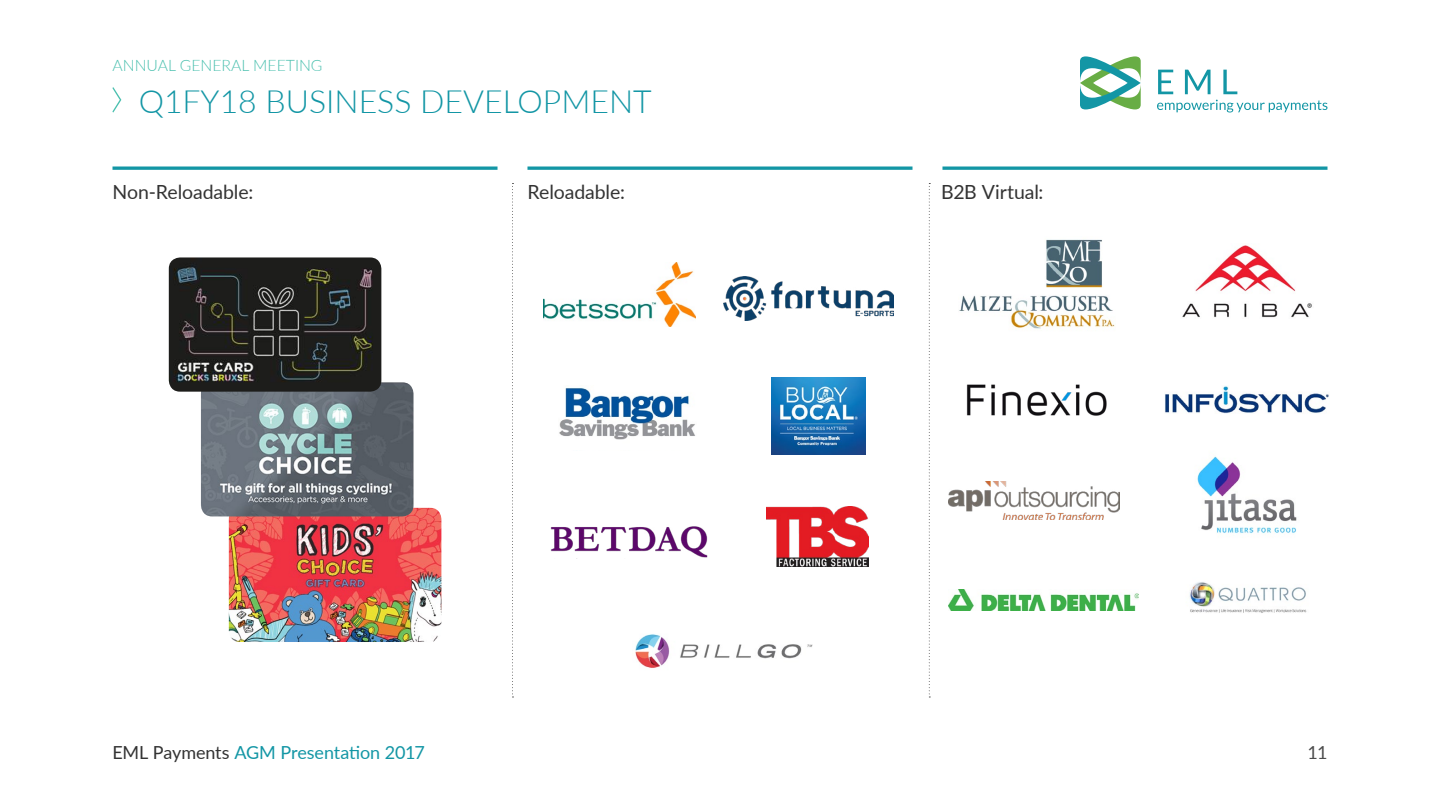
<style>
.page{position:relative;width:1440px;height:810px;background:#fff}
.page>*{position:absolute;margin:0;border:0;box-sizing:border-box;transform-origin:0 0}
.t1{font:300 32.03px "Lato";color:#1396a5}
.t2{font:19.5px "Lato";letter-spacing:-.005em;color:#333}
.t3{font:18px "Lato";letter-spacing:-.01em;color:#1396a5}
.t4{font:18px "Lato";color:#4d4d4d}
.t5{font:300 15.75px "Lato";color:#4bc0af}
.s1{color:#333}
</style>
<div class="page">
<svg style="left:1080px;top:56px;width:61px;height:53px"></svg>
<svg style="left:1158px;top:70px;width:15px;height:24px"></svg>
<svg style="left:1185px;top:70px;width:26px;height:24px"></svg>
<svg style="left:1223px;top:70px;width:14px;height:24px"></svg>
<svg style="left:1157px;top:100px;width:170px;height:13px"></svg>
<svg style="left:112px;top:87px;width:9px;height:26px"></svg>
<svg style="left:512px;top:183px;width:1px;height:514px"></svg>
<svg style="left:929px;top:183px;width:1px;height:514px"></svg>
<hr style="left:112px;top:167px;width:386px;height:3px;background:#1396a5">
<hr style="left:527px;top:167px;width:386px;height:3px;background:#1396a5">
<hr style="left:942px;top:167px;width:385px;height:3px;background:#1396a5">
<img style="left:229px;top:508px;width:212px;height:134px">
<img style="left:201px;top:382px;width:213px;height:134px">
<img style="left:169px;top:257px;width:212px;height:135px">
<img style="left:543px;top:263px;width:153px;height:63px">
<img style="left:959px;top:239px;width:156px;height:90px">
<img style="left:724px;top:276px;width:169px;height:44px">
<img style="left:1165px;top:386px;width:164px;height:28px">
<img style="left:550px;top:526px;width:158px;height:32px">
<img style="left:966px;top:384px;width:141px;height:32px">
<img style="left:771px;top:378px;width:95px;height:77px">
<img style="left:559px;top:388px;width:136px;height:52px">
<img style="left:1182px;top:245px;width:130px;height:73px">
<img style="left:767px;top:507px;width:102px;height:60px">
<img style="left:949px;top:589px;width:190px;height:21px">
<img style="left:635px;top:634px;width:178px;height:34px">
<img style="left:1197px;top:456px;width:100px;height:78px">
<img style="left:948px;top:481px;width:172px;height:38px">
<img style="left:1190px;top:582px;width:117px;height:31px">
<p class="t5" style="left:112px;top:55px;width:212px">ANNUAL GENERAL MEETING</p>
<h1 class="t1" style="left:139px;top:79px;width:515px">Q1FY18 BUSINESS DEVELOPMENT</h1>
<p class="t2" style="left:112px;top:178px;width:142px">Non-Reloadable:</p>
<p class="t2" style="left:527px;top:178px;width:99px">Reloadable:</p>
<p class="t2" style="left:941px;top:178px;width:104px">B2B Virtual:</p>
<p class="t3" style="left:112px;top:740px;width:314px"><span class="s1">EML Payments</span> AGM Presentation 2017</p>
<p class="t4" style="left:1308px;top:740px;width:21px">11</p>
</div>
